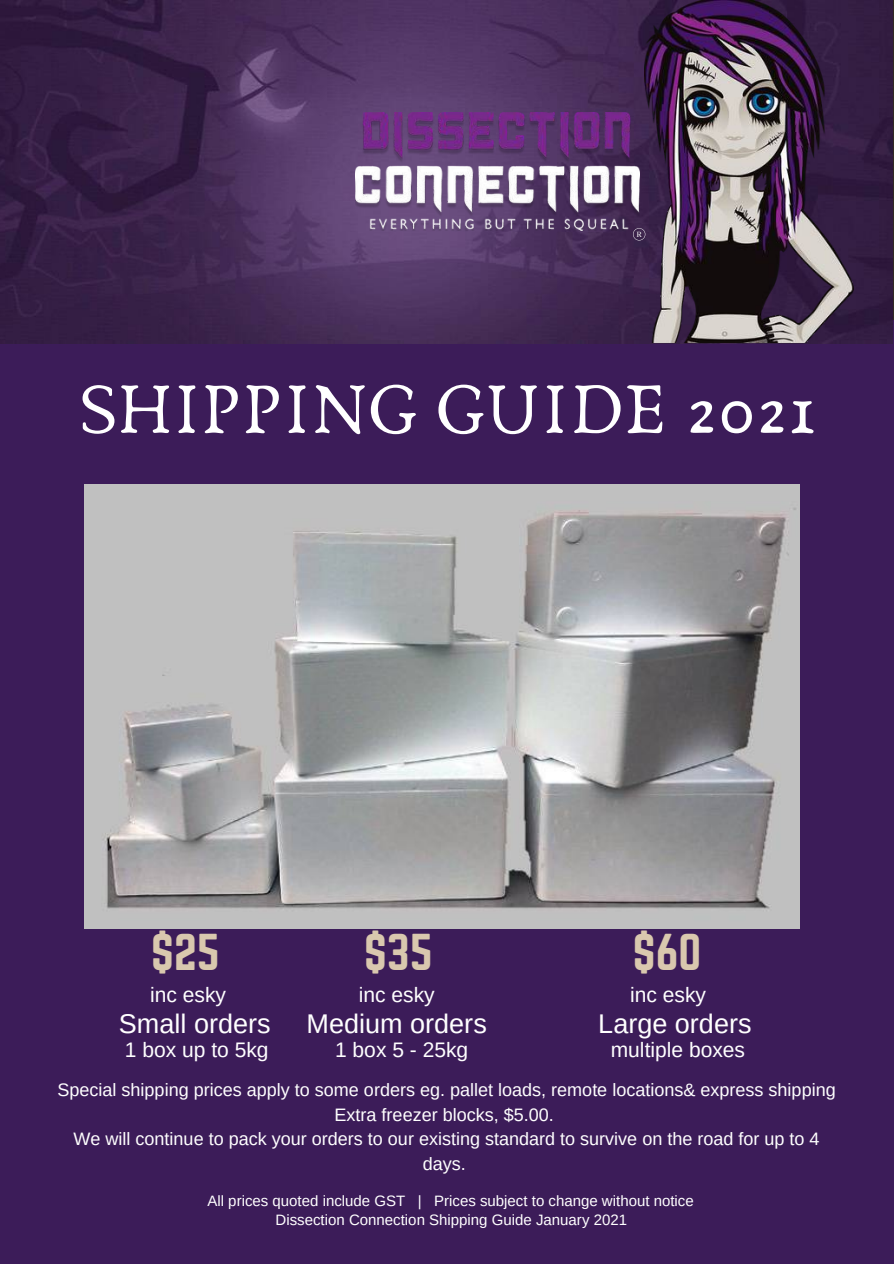
<style>
.page{position:relative;width:894px;height:1264px;background:#fff}
.page>*{position:absolute;margin:0;border:0;box-sizing:border-box;transform-origin:0 0}
.t1{font:75px "Anaktoria";color:#fff}
.t2{font:45.45px "Norwester";color:#d9c8ae}
.t3{font:27px "Arimo";color:#fff}
.t4{font:21px "Arimo";color:#fff}
.t5{font:18px/24.8px "Arimo";color:#fff;text-align:center}
.t6{font:15px "Arimo";color:#fff}
.t7{font:9px "Abhaya Libre";color:#fff}
</style>
<div class="page">
<div style="left:0;top:321px;width:893px;height:942px;background:#3c1c59"></div>
<img style="left:0;top:0;width:892px;height:343px">
<img style="left:644px;top:1px;width:209px;height:341px">
<img style="left:355px;top:112px;width:284px;height:119px">
<svg style="left:632px;top:228px;width:13px;height:12px"></svg>
<img style="left:84px;top:484px;width:715px;height:444px">
<p class="t7" style="left:636px;top:230px;width:7px">R</p>
<p class="t1" style="left:80px;top:363px;width:738px">SHIPPING GUIDE 2021</p>
<p class="t2" style="left:151px;top:930px;width:70px">$25</p>
<p class="t2" style="left:364px;top:930px;width:70px">$35</p>
<p class="t2" style="left:632px;top:930px;width:70px">$60</p>
<p class="t4" style="left:358px;top:982px;width:77px">inc esky</p>
<p class="t4" style="left:630px;top:982px;width:77px">inc esky</p>
<p class="t4" style="left:150px;top:982px;width:77px">inc esky</p>
<p class="t3" style="left:119px;top:1008px;width:153px">Small orders</p>
<p class="t4" style="left:125px;top:1038px;width:145px">1 box up to 5kg</p>
<p class="t3" style="left:306px;top:1008px;width:182px">Medium orders</p>
<p class="t4" style="left:335px;top:1038px;width:135px">1 box 5 - 25kg</p>
<p class="t3" style="left:598px;top:1008px;width:155px">Large orders</p>
<p class="t4" style="left:610px;top:1038px;width:136px">multiple boxes</p>
<p class="t5" style="left:57px;top:1077px;width:779px">Special shipping prices apply to some orders eg. pallet loads, remote locations&amp; express shipping</p>
<p class="t5" style="left:334px;top:1101px;width:221px">Extra freezer blocks, $5.00.</p>
<p class="t5" style="left:73px;top:1126px;width:747px">We will continue to pack your orders to our existing standard to survive on the road for up to 4 days.</p>
<p class="t6" style="left:207px;top:1192px;width:487px">All prices quoted include GST | Prices subject to change without notice</p>
<p class="t6" style="left:275px;top:1211px;width:353px">Dissection Connection Shipping Guide January 2021</p>
</div>
